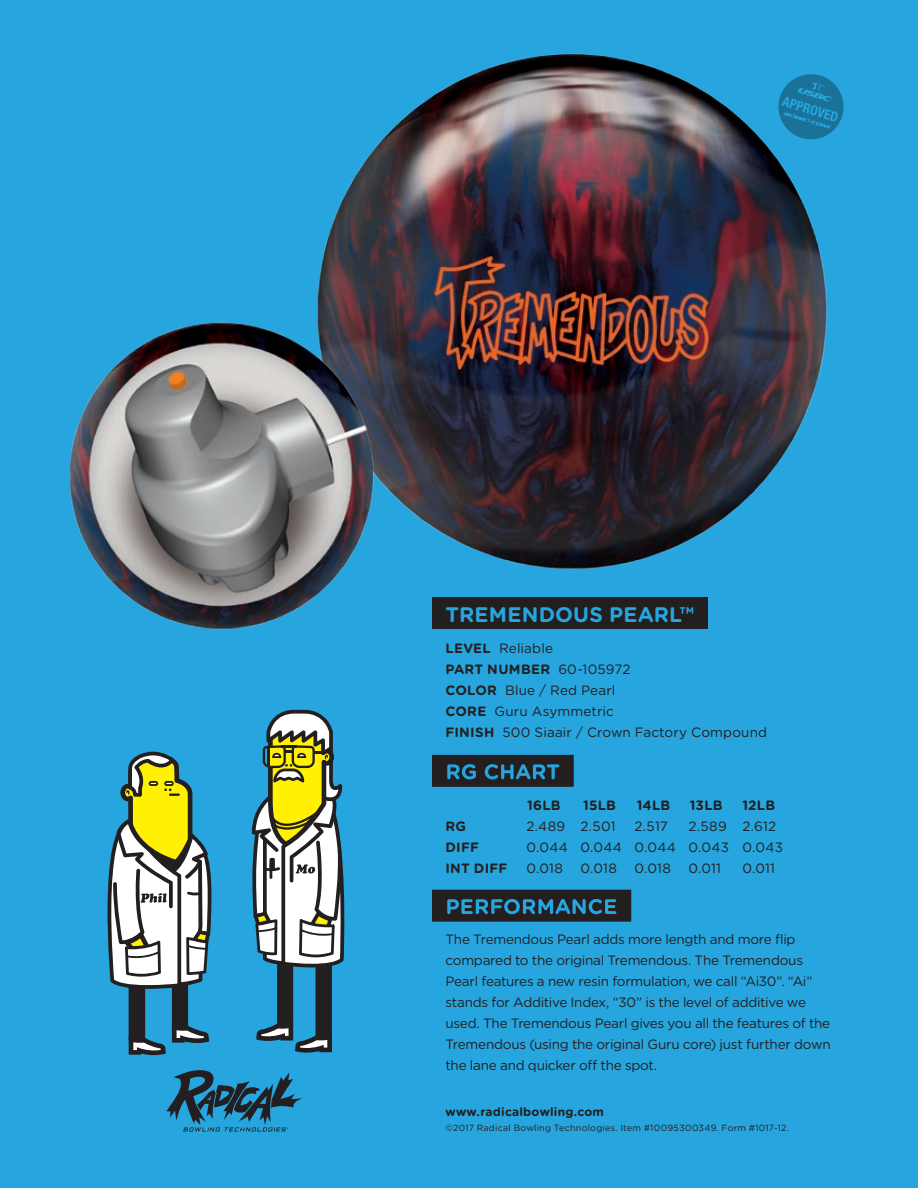
<style>
.page{position:relative;width:918px;height:1188px;background:#26a5de}
.page>*{position:absolute;margin:0;border:0;box-sizing:border-box;transform-origin:0 0}
.Ball_Poster_Specific{font:700 21.15px "Gotham Rounded";letter-spacing:.01em;color:#26a5de}
.Ball_Poster_Specific-2{font:13.5px/21px "Gotham Rounded";letter-spacing:-.015em;color:#231f20}
.Ball_Poster_Specific-3{font:13.5px "Gotham Rounded";letter-spacing:.01em;color:#231f20}
.Ball_Poster_Specific-4{font:700 13.5px "Gotham Rounded";letter-spacing:.015em;color:#231f20}
.Ball_Poster_Specific-5{font:13.5px "Gotham Rounded";letter-spacing:.02em;color:#231f20}
.t1{font:700 12px "Gotham Rounded";letter-spacing:.02em;color:#231f20}
.t2{font:9px "Gotham Rounded";letter-spacing:.025em;color:#231f20}
.s1{font-weight:700}
.s2{font-weight:400}
</style>
<div class="page">
<img style="left:317px;top:53px;width:510px;height:517px">
<div style="left:432px;top:597px;width:275px;height:32px;background:#231f20"></div>
<svg style="left:432px;top:755px;width:142px;height:32px;background:#233540"></svg>
<svg style="left:432px;top:890px;width:199px;height:32px;background:#233a46"></svg>
<img style="left:69px;top:312px;width:324px;height:318px">
<svg style="left:777px;top:73px;width:67px;height:68px"></svg>
<svg style="left:107px;top:751px;width:105px;height:304px"></svg>
<svg style="left:252px;top:710px;width:93px;height:343px"></svg>
<svg style="left:166px;top:1070px;width:137px;height:62px"></svg>
<p class="Ball_Poster_Specific" style="left:446px;top:599px;width:250px">TREMENDOUS PEARL™</p>
<p class="Ball_Poster_Specific-3" style="left:446px;top:639px;width:109px"><span class="s1">LEVEL</span> Reliable</p>
<p class="Ball_Poster_Specific-4" style="left:446px;top:659px;width:187px">PART NUMBER <span class="s2">60-105972</span></p>
<p class="Ball_Poster_Specific-3" style="left:446px;top:681px;width:172px"><span class="s1">COLOR</span> Blue / Red Pearl</p>
<p class="Ball_Poster_Specific-3" style="left:446px;top:702px;width:170px"><span class="s1">CORE</span> Guru Asymmetric</p>
<p class="Ball_Poster_Specific-3" style="left:446px;top:723px;width:323px"><span class="s1">FINISH</span> 500 Siaair / Crown Factory Compound</p>
<p class="Ball_Poster_Specific-4" style="left:527px;top:795px;width:35px">16LB</p>
<p class="Ball_Poster_Specific-4" style="left:583px;top:795px;width:34px">15LB</p>
<p class="Ball_Poster_Specific-4" style="left:637px;top:795px;width:35px">14LB</p>
<p class="Ball_Poster_Specific-4" style="left:690px;top:795px;width:34px">13LB</p>
<p class="Ball_Poster_Specific-4" style="left:742px;top:795px;width:34px">12LB</p>
<p class="Ball_Poster_Specific-4" style="left:446px;top:817px;width:22px">RG</p>
<p class="Ball_Poster_Specific-2" style="left:526px;top:815px;width:91px">2.489 2.501</p>
<p class="Ball_Poster_Specific-2" style="left:634px;top:815px;width:35px">2.517</p>
<p class="Ball_Poster_Specific-2" style="left:688px;top:815px;width:89px">2.589 2.612</p>
<p class="Ball_Poster_Specific-4" style="left:446px;top:838px;width:35px">DIFF</p>
<p class="Ball_Poster_Specific-5" style="left:526px;top:838px;width:258px">0.044 0.044 0.044 0.043 0.043</p>
<p class="Ball_Poster_Specific-4" style="left:446px;top:859px;width:63px">INT DIFF</p>
<p class="Ball_Poster_Specific-2" style="left:526px;top:857px;width:38px">0.018</p>
<p class="Ball_Poster_Specific-2" style="left:580px;top:857px;width:38px">0.018</p>
<p class="Ball_Poster_Specific-2" style="left:634px;top:857px;width:38px">0.018</p>
<p class="Ball_Poster_Specific-2" style="left:688px;top:857px;width:34px">0.011</p>
<p class="Ball_Poster_Specific-2" style="left:743px;top:857px;width:34px">0.011</p>
<p class="Ball_Poster_Specific-2" style="left:446px;top:928px;width:387px">The Tremendous Pearl adds more length and more flip compared to the original Tremendous. The Tremendous Pearl features a new resin formulation, we call “Ai30”. “Ai” stands for Additive Index, “30” is the level of additive we used. The Tremendous Pearl gives you all the features of the Tremendous (using the original Guru core) just further down the lane and quicker off the spot.</p>
<p class="t1" style="left:446px;top:1103px;width:160px">www.radicalbowling.com</p>
<p class="t2" style="left:446px;top:1122px;width:345px">©2017 Radical Bowling Technologies. Item #10095300349. Form #1017-12.</p>
</div>
